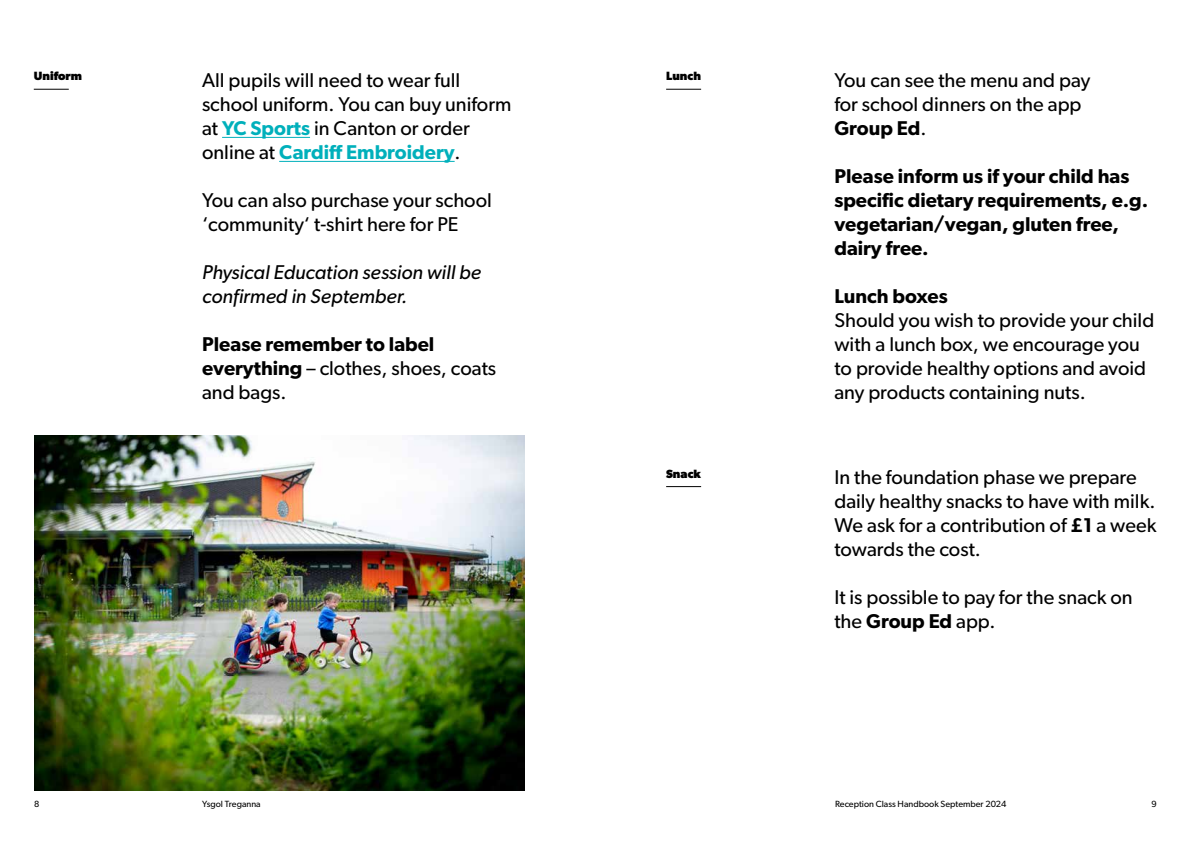
<style>
.page{position:relative;width:1191px;height:842px;background:#fff}
.page>*{position:absolute;margin:0;border:0;box-sizing:border-box;transform-origin:0 0}
.t1{font:20px/24px "Gibson";color:#000}
.t2{font:600 20px/24px "Gibson";color:#000}
.t3{font:italic 20px/24px "Gibson";color:#000}
.t4{font:700 12px "Gibson";color:#000}
.t5{font:9px "Gibson";color:#000}
.s1{font-weight:600;color:#00b0bb}
.s2{font-weight:400}
.s3{font-weight:600}
</style>
<div class="page">
<hr style="left:34px;top:89px;width:35px;height:1px;background:#000">
<hr style="left:222px;top:137px;width:88px;height:1px;background:#00b0bb">
<hr style="left:279px;top:161px;width:175px;height:1px;background:#00b0bb">
<img style="left:34px;top:435px;width:490px;height:356px">
<hr style="left:666px;top:89px;width:35px;height:1px;background:#000">
<hr style="left:666px;top:486px;width:35px;height:1px;background:#000">
<p class="t4" style="left:34px;top:69px;width:50px">Uniform</p>
<p class="t1" style="left:202px;top:68px;width:311px">All pupils will need to wear full school uniform. You can buy uniform at <span class="s1">YC Sports</span> in Canton or order online at <span class="s1">Cardiff Embroidery</span>.</p>
<p class="t1" style="left:202px;top:188px;width:291px">You can also purchase your school ‘community‘ t-shirt here for PE</p>
<p class="t3" style="left:202px;top:260px;width:281px">Physical Education session will be confirmed in September.</p>
<p class="t2" style="left:202px;top:332px;width:296px">Please remember to label everything <span class="s2">– clothes, shoes, coats and bags.</span></p>
<p class="t4" style="left:666px;top:69px;width:36px">Lunch</p>
<p class="t1" style="left:834px;top:68px;width:257px">You can see the menu and pay for school dinners on the app<br><span class="s3">Group Ed</span>.</p>
<p class="t2" style="left:834px;top:164px;width:315px">Please inform us if your child has specific dietary requirements, e.g. vegetarian/vegan, gluten free, dairy free.</p>
<p class="t2" style="left:834px;top:284px;width:115px">Lunch boxes</p>
<p class="t1" style="left:834px;top:308px;width:321px">Should you wish to provide your child with a lunch box, we encourage you to provide healthy options and avoid any products containing nuts.</p>
<p class="t4" style="left:666px;top:467px;width:36px">Snack</p>
<p class="t1" style="left:834px;top:465px;width:323px">In the foundation phase we prepare daily healthy snacks to have with milk.<br>We ask for a contribution of <span class="s3">£1</span> a week towards the cost.</p>
<p class="t1" style="left:834px;top:585px;width:300px">It is possible to pay for the snack on the <span class="s3">Group Ed</span> app.</p>
<p class="t5" style="left:34px;top:798px;width:7px">8</p>
<p class="t5" style="left:202px;top:798px;width:60px">Ysgol Treganna</p>
<p class="t5" style="left:835px;top:798px;width:173px">Reception Class Handbook September 2024</p>
<p class="t5" style="left:1151px;top:798px;width:7px">9</p>
</div>
